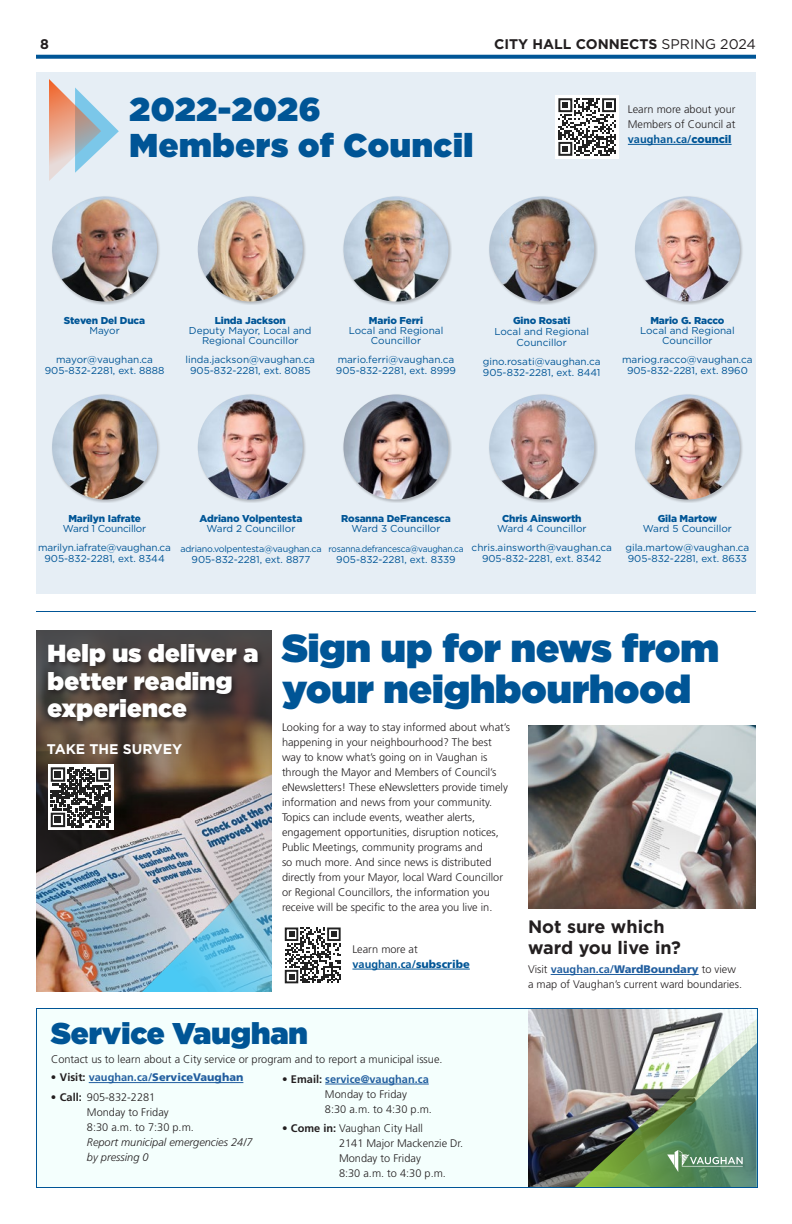
<style>
.page{position:relative;width:792px;height:1224px;background:#fff}
.page>*{position:absolute;margin:0;border:0;box-sizing:border-box;transform-origin:0 0}
.t1{font:900 39px/41px "Gotham";color:#005596}
.t2{font:900 33px/36.5px "Gotham";letter-spacing:.02em;color:#005596}
.t3{font:900 30px "Gotham";color:#005596}
.t4{font:900 24.6px/27.6px "Gotham";letter-spacing:.01em;color:#fff}
.t5{font:700 18px/21px "Gotham";color:#231f20}
.t6{font:700 14px "Gotham";color:#231f20}
.t7{font:700 14px "Gotham";color:#fff}
.t8{font:300 11px/15px "Frutiger LT Std";color:#231f20}
.t9{font:italic 300 11px/15px "Frutiger LT Std";color:#231f20}
.t10{font:900 11px "Frutiger LT Std";color:#215e9f}
.t11{font:10px/11px "Gotham";color:#005596;text-align:center}
.t12{font:900 10px "Gotham";letter-spacing:-.01em;color:#005596}
.t13{font:10px/19.3px "Gotham";letter-spacing:-.02em;color:#005596;text-align:center}
.t14{font:9px "Gotham";letter-spacing:-.02em;color:#005596}
.t15{font:9px "Gotham";letter-spacing:-.02em;color:#005596;scale:.93 1}
.s1{font-weight:400}
.s2{font-weight:700;color:#005596}
.s3{font-family:"Gotham";font-weight:900;color:#005596}
.s4{font-weight:900;color:#005596}
.s5{font-weight:700;color:#215e9f}
.s6{font-weight:900;color:#215e9f}
.s7{font-weight:300;color:#231f20}
.s8{font-weight:700;color:#231f20}
.s9{font-weight:700}
</style>
<div class="page">
<svg style="left:36px;top:55px;width:720px;height:4px;background:#11609d"></svg>
<div style="left:36px;top:72px;width:720px;height:522px;background:#e6eef5"></div>
<svg style="left:49px;top:79px;width:70px;height:102px"></svg>
<div style="left:51px;top:196px;width:110px;height:109px;background:#231f20;opacity:.25"></div>
<img style="left:52px;top:197px;width:105px;height:104px;border-radius:52px">
<div style="left:51px;top:394px;width:110px;height:109px;background:#231f20;opacity:.25"></div>
<img style="left:52px;top:395px;width:105px;height:104px;border-radius:52px">
<div style="left:197px;top:196px;width:109px;height:109px;background:#231f20;opacity:.25"></div>
<img style="left:198px;top:197px;width:105px;height:104px;border-radius:52px">
<div style="left:343px;top:196px;width:109px;height:109px;background:#231f20;opacity:.25"></div>
<img style="left:344px;top:197px;width:104px;height:104px;border-radius:52px">
<div style="left:197px;top:394px;width:109px;height:109px;background:#231f20;opacity:.25"></div>
<img style="left:198px;top:395px;width:105px;height:104px;border-radius:52px">
<div style="left:343px;top:394px;width:109px;height:109px;background:#231f20;opacity:.25"></div>
<img style="left:344px;top:395px;width:104px;height:104px;border-radius:52px">
<div style="left:488px;top:196px;width:110px;height:109px;background:#231f20;opacity:.25"></div>
<img style="left:489px;top:197px;width:105px;height:104px;border-radius:52px">
<div style="left:488px;top:394px;width:110px;height:109px;background:#231f20;opacity:.25"></div>
<img style="left:489px;top:395px;width:105px;height:104px;border-radius:52px">
<div style="left:634px;top:196px;width:110px;height:109px;background:#231f20;opacity:.25"></div>
<img style="left:635px;top:197px;width:105px;height:104px;border-radius:52px">
<div style="left:634px;top:394px;width:110px;height:109px;background:#231f20;opacity:.25"></div>
<img style="left:635px;top:395px;width:105px;height:104px;border-radius:52px">
<hr style="left:36px;top:611px;width:720px;height:1px;background:#005596">
<hr style="left:628px;top:144px;width:104px;height:1px;background:#005596">
<div style="left:36px;top:1008px;width:722px;height:180px;background:#f4fffd"></div>
<div style="left:556px;top:95px;width:63px;height:64px;background:#fff"></div>
<svg style="left:558px;top:98px;width:58px;height:58px"></svg>
<img style="left:528px;top:1010px;width:225px;height:176px">
<hr style="left:89px;top:1082px;width:154px;height:1px;background:#215e9f">
<div style="left:36px;top:1008px;width:722px;height:180px;border:1px solid #005596"></div>
<img style="left:574px;top:1018px;width:184px;height:170px">
<hr style="left:352px;top:969px;width:118px;height:1px;background:#005596">
<hr style="left:551px;top:974px;width:148px;height:1px;background:#215e9f">
<img style="left:528px;top:726px;width:228px;height:182px">
<svg style="left:284px;top:927px;width:57px;height:57px"></svg>
<svg style="left:285px;top:928px;width:56px;height:55px"></svg>
<hr style="left:325px;top:1084px;width:104px;height:1px;background:#215e9f">
<img style="left:36px;top:816px;width:235px;height:176px">
<img style="left:132px;top:854px;width:139px;height:138px">
<svg style="left:36px;top:630px;width:235px;height:186px;background:#685749"></svg>
<div style="left:46px;top:642px;width:219px;height:86px;background:#231f20;opacity:.75"></div>
<svg style="left:36px;top:749px;width:94px;height:121px"></svg>
<p class="t6" style="left:40px;top:35px;width:10px">8</p>
<p class="t6" style="left:494px;top:35px;width:263px">CITY HALL CONNECTS <span class="s1">SPRING 2024</span></p>
<h2 class="t2" style="left:130px;top:90px;width:345px">2022-2026<br>Members of Council</h2>
<p class="t8" style="left:628px;top:102px;width:109px;text-align:justify">Learn more about your Members of Council at <span class="s2">vaughan.ca/</span><span class="s3">council</span></p>
<p class="t12" style="left:64px;top:314px;width:83px">Steven Del Duca</p>
<p class="t11" style="left:89px;top:325px;width:32px">Mayor</p>
<p class="t11" style="left:45px;top:354px;width:121px">mayor@vaughan.ca<br>905-832-2281, ext. 8888</p>
<p class="t12" style="left:215px;top:314px;width:73px">Linda Jackson</p>
<p class="t11" style="left:189px;top:325px;width:124px;line-height:10px">Deputy Mayor, Local and<br>Regional Councillor</p>
<p class="t11" style="left:186px;top:354px;width:131px">linda.jackson@vaughan.ca<br>905-832-2281, ext. 8085</p>
<p class="t12" style="left:369px;top:314px;width:56px">Mario Ferri</p>
<p class="t11" style="left:349px;top:325px;width:96px;line-height:10px">Local and Regional<br>Councillor</p>
<p class="t11" style="left:336px;top:354px;width:122px;text-align:left">mario.ferri@vaughan.ca<br>905-832-2281, ext. 8999</p>
<p class="t12" style="left:513px;top:314px;width:59px">Gino Rosati</p>
<p class="t11" style="left:494px;top:326px;width:96px">Local and Regional<br>Councillor</p>
<p class="t11" style="left:483px;top:356px;width:119px;text-align:left">gino.rosati@vaughan.ca<br>905-832-2281, ext. 8441</p>
<p class="t12" style="left:650px;top:314px;width:76px">Mario G. Racco</p>
<p class="t11" style="left:640px;top:325px;width:96px;line-height:10px">Local and Regional<br>Councillor</p>
<p class="t11" style="left:622px;top:354px;width:132px">mariog.racco@vaughan.ca<br>905-832-2281, ext. 8960</p>
<p class="t12" style="left:68px;top:512px;width:74px">Marilyn Iafrate</p>
<p class="t13" style="left:38px;top:519px;width:134px">Ward 1 Councillor marilyn.iafrate@vaughan.ca</p>
<p class="t11" style="left:44px;top:553px;width:122px">905-832-2281, ext. 8344</p>
<p class="t12" style="left:200px;top:512px;width:104px">Adriano Volpentesta</p>
<p class="t11" style="left:207px;top:523px;width:90px">Ward 2 Councillor</p>
<p class="t14" style="left:180px;top:543px;width:143px">adriano.volpentesta@vaughan.ca</p>
<p class="t11" style="left:192px;top:554px;width:120px">905-832-2281, ext. 8877</p>
<p class="t12" style="left:341px;top:512px;width:111px">Rosanna DeFrancesca</p>
<p class="t11" style="left:352px;top:523px;width:90px">Ward 3 Councillor</p>
<p class="t15" style="left:328px;top:543px;width:147px">rosanna.defrancesca@vaughan.ca</p>
<p class="t11" style="left:336px;top:554px;width:121px">905-832-2281, ext. 8339</p>
<p class="t12" style="left:502px;top:512px;width:81px">Chris Ainsworth</p>
<p class="t11" style="left:472px;top:519px;width:142px;line-height:19.3px">Ward 4 Councillor chris.ainsworth@vaughan.ca</p>
<p class="t11" style="left:482px;top:553px;width:121px">905-832-2281, ext. 8342</p>
<p class="t12" style="left:658px;top:512px;width:61px">Gila Martow</p>
<p class="t11" style="left:625px;top:519px;width:126px;line-height:19.3px">Ward 5 Councillor gila.martow@vaughan.ca</p>
<p class="t11" style="left:628px;top:553px;width:121px">905-832-2281, ext. 8633</p>
<h3 class="t4" style="left:47px;top:639px;width:212px">Help us deliver a better reading experience</h3>
<p class="t7" style="left:47px;top:739px;width:137px">TAKE THE SURVEY</p>
<h1 class="t1" style="left:282px;top:627px;width:439px">Sign up for news from your neighbourhood</h1>
<p class="t8" style="left:282px;top:720px;width:229px">Looking for a way to stay informed about what’s happening in your neighbourhood? The best way to know what’s going on in Vaughan is through the Mayor and Members of Council’s eNewsletters! These eNewsletters provide timely information and news from your community.<br>Topics can include events, weather alerts, engagement opportunities, disruption notices, Public Meetings, community programs and<br>so much more. And since news is distributed directly from your Mayor, local Ward Councillor or Regional Councillors, the information you receive will be specific to the area you live in.</p>
<p class="t8" style="left:352px;top:942px;width:119px">Learn more at <span class="s2">vaughan.ca/</span><span class="s4">subscribe</span></p>
<h3 class="t5" style="left:528px;top:916px;width:154px">Not sure which ward you live in?</h3>
<p class="t8" style="left:528px;top:962px;width:216px">Visit <span class="s5">vaughan.ca/</span><span class="s6">WardBoundary</span> to view a map of Vaughan’s current ward boundaries.</p>
<h3 class="t3" style="left:51px;top:1012px;width:258px">Service Vaughan</h3>
<p class="t8" style="left:51px;top:1052px;width:393px">Contact us to learn about a City service or program and to report a municipal issue.</p>
<p class="t10" style="left:51px;top:1071px;width:194px"><span class="s7">•</span> <span class="s8">Visit:</span> <span class="s9">vaughan.ca/</span>ServiceVaughan</p>
<p class="t8" style="left:87px;top:1090px;width:108px;text-indent:-36px">• <span class="s9">Call:</span> 905-832-2281<br>Monday to Friday<br>8:30 a.m. to 7:30 p.m.</p>
<p class="t9" style="left:87px;top:1135px;width:167px">Report municipal emergencies 24/7 by pressing 0</p>
<p class="t8" style="left:325px;top:1072px;width:108px;text-indent:-43px">• <span class="s9">Email:</span> <span class="s5">service@vaughan.ca<br></span>Monday to Friday<br>8:30 a.m. to 4:30 p.m.</p>
<p class="t8" style="left:339px;top:1121px;width:126px;text-indent:-57px">• <span class="s9">Come in:</span> Vaughan City Hall<br>2141 Major Mackenzie Dr.<br>Monday to Friday<br>8:30 a.m. to 4:30 p.m.</p>
</div>
